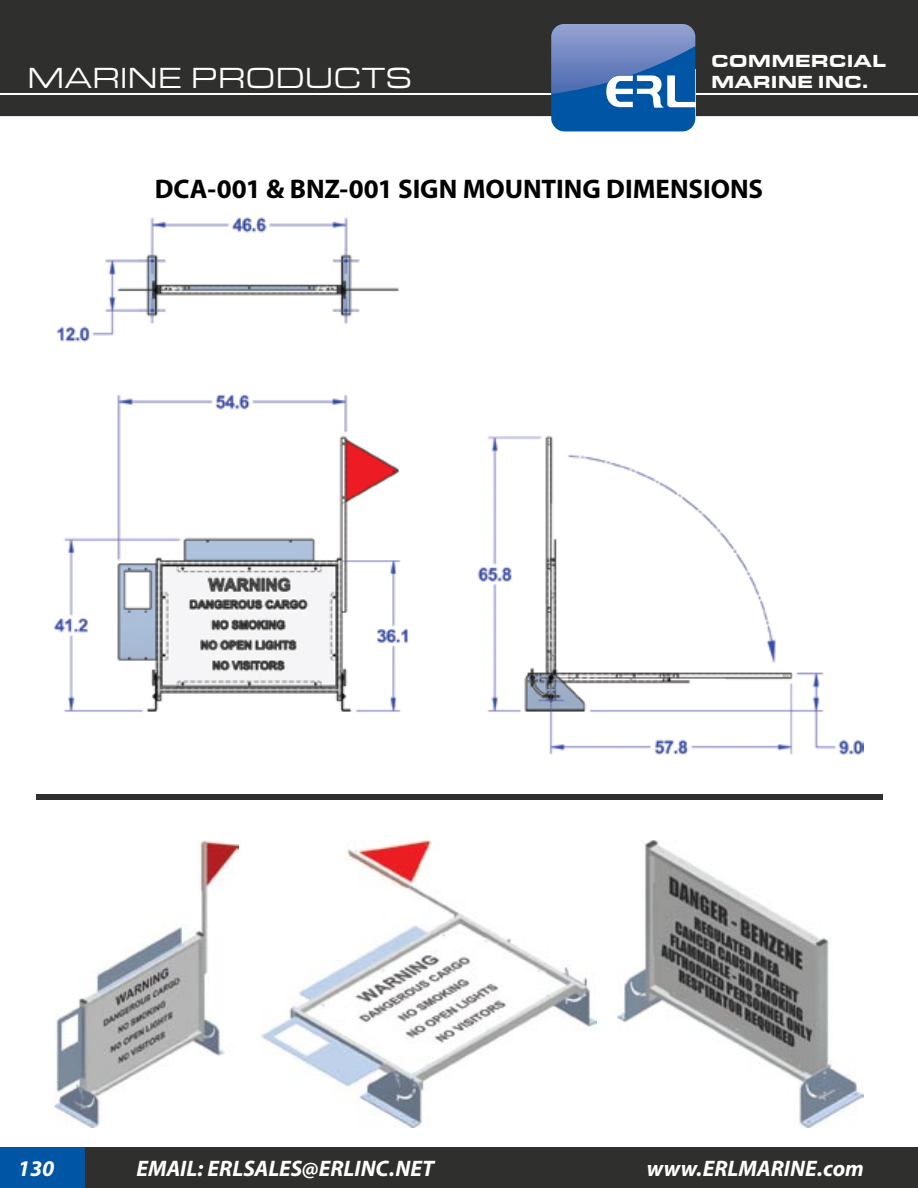
<style>
.page{position:relative;width:918px;height:1188px;background:#fff}
.page>*{position:absolute;margin:0;border:0;box-sizing:border-box;transform-origin:0 0}
.t1{font:30px "Eurostile Extended Roman DTC";letter-spacing:-.005em;color:#fff}
.t2{font:700 27px "Myriad Pro";color:#000}
.t3{font:italic 700 22.5px "Myriad Pro";color:#fff}
.t4{font:18px/21.6px "Eurostile Becker Black Extd";color:#fff}
</style>
<div class="page">
<div style="left:0;top:1147px;width:92px;height:41px;background:#0055a4"></div>
<div style="left:85px;top:1147px;width:833px;height:41px;background:#2f2f2e"></div>
<div style="left:0;top:0;width:918px;height:116px;background:#2f2f2e"></div>
<hr style="left:0;top:94px;width:918px;height:1px;background:#fff">
<svg style="left:551px;top:24px;width:144px;height:107px;background:#4f7dba"></svg>
<img style="left:54px;top:217px;width:810px;height:538px">
<img style="left:54px;top:840px;width:184px;height:288px">
<img style="left:261px;top:840px;width:335px;height:288px">
<img style="left:617px;top:840px;width:247px;height:288px">
<div style="left:37px;top:795px;width:846px;height:5px;background:#2f2f2e"></div>
<h1 class="t1" style="left:27px;top:62px;width:387px">MARINE PRODUCTS</h1>
<p class="t4" style="left:711px;top:50px;width:176px">COMMERCIAL<br>MARINE INC.</p>
<p class="t2" style="left:155px;top:172px;width:610px">DCA-001 &amp; BNZ-001 SIGN MOUNTING DIMENSIONS</p>
<p class="t3" style="left:18px;top:1154px;width:38px">130</p>
<p class="t3" style="left:136px;top:1154px;width:299px">EMAIL: ERLSALES@ERLINC.NET</p>
<p class="t3" style="left:647px;top:1154px;width:219px">www.ERLMARINE.com</p>
</div>
